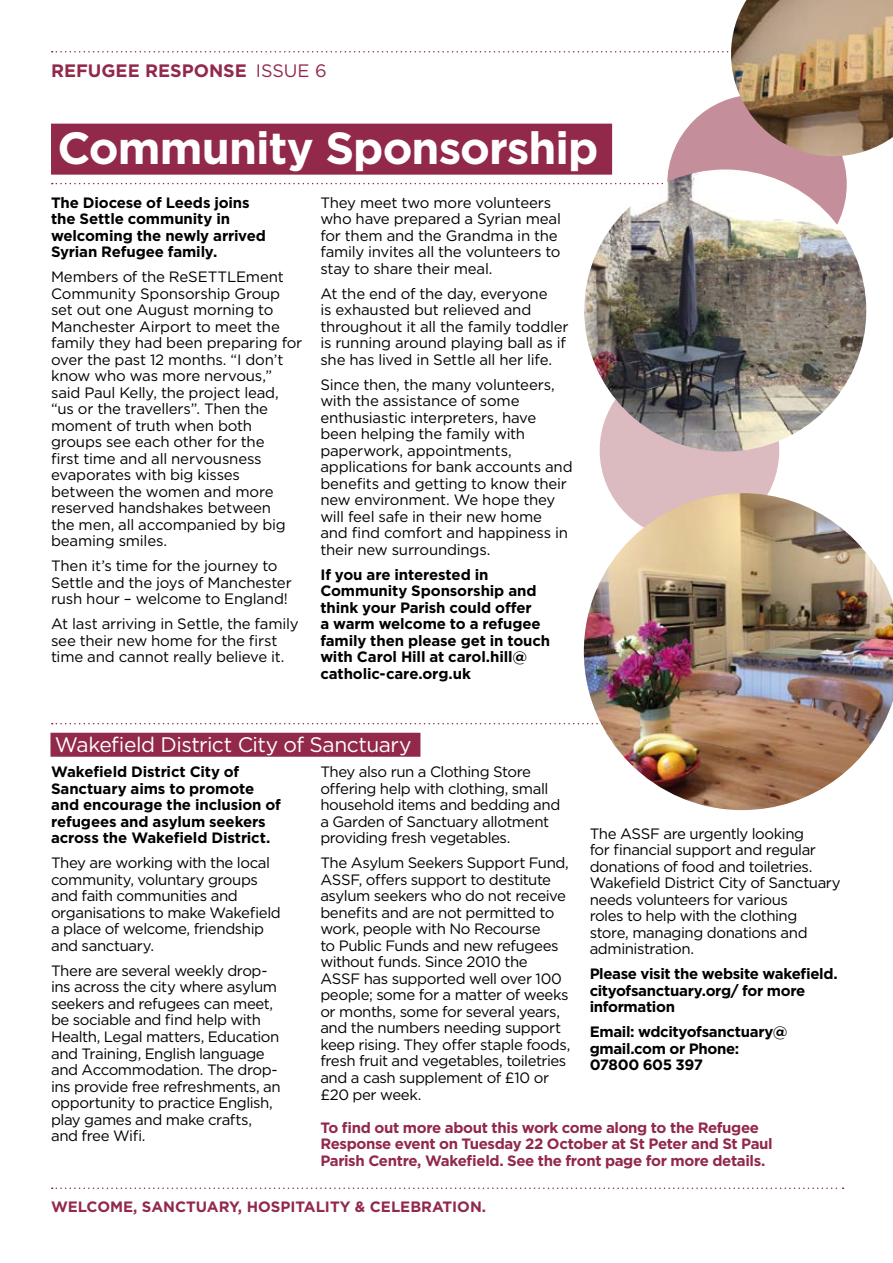
<style>
.page{position:relative;width:893px;height:1263px;background:#fff}
.page>*{position:absolute;margin:0;border:0;box-sizing:border-box;transform-origin:0 0}
.t1{font:700 45px "Gotham";letter-spacing:-.02em;color:#fff}
.t2{font:21px "Gotham";letter-spacing:-.02em;color:#fff}
.t3{font:700 18px "Gotham";color:#92294a}
.t4{font:15px/16.5px "Gotham";letter-spacing:-.025em;color:#000}
.t5{font:700 15px/16.5px "Gotham";letter-spacing:-.01em;color:#000}
.t6{font:700 15px/16.5px "Gotham";letter-spacing:-.02em;color:#92294a}
.t7{font:700 15px "Gotham";color:#92294a}
.s1{font-weight:400}
</style>
<div class="page">
<svg style="left:52px;top:51px;width:677px;height:2px"></svg>
<svg style="left:52px;top:183px;width:611px;height:1px"></svg>
<svg style="left:52px;top:1187px;width:792px;height:2px"></svg>
<div style="left:51px;top:124px;width:561px;height:51px;background:#92294a"></div>
<div style="left:600px;top:360px;width:179px;height:180px;background:#dbbac0;border-radius:50%"></div>
<div style="left:667px;top:95px;width:180px;height:179px;background:#c48f9a;border-radius:50%"></div>
<img style="left:584px;top:169px;width:282px;height:283px;border-radius:141px">
<svg style="left:52px;top:723px;width:532px;height:1px"></svg>
<div style="left:50px;top:733px;width:370px;height:24px;background:#92294a"></div>
<img style="left:584px;top:493px;width:309px;height:317px">
<img style="left:731px;top:0;width:162px;height:156px">
<p class="t3" style="left:51px;top:59px;width:277px">REFUGEE RESPONSE <span class="s1">ISSUE 6</span></p>
<h1 class="t1" style="left:57px;top:118px;width:542px">Community Sponsorship</h1>
<p class="t5" style="left:51px;top:194px;width:216px">The Diocese of Leeds joins the Settle community in welcoming the newly arrived<br>Syrian Refugee family.</p>
<p class="t4" style="left:51px;top:268px;width:253px">Members of the ReSETTLEment<br>Community Sponsorship Group set out one August morning to<br>Manchester Airport to meet the family they had been preparing for over the past 12 months. “I don’t know who was more nervous,” said Paul Kelly, the project lead, “us or the travellers”. Then the moment of truth when both groups see each other for the<br>first time and all nervousness evaporates with big kisses between the women and more reserved handshakes between<br>the men, all accompanied by big beaming smiles.</p>
<p class="t4" style="left:51px;top:557px;width:242px">Then it’s time for the journey to<br>Settle and the joys of Manchester rush hour – welcome to England!</p>
<p class="t4" style="left:51px;top:615px;width:249px">At last arriving in Settle, the family see their new home for the first time and cannot really believe it.</p>
<p class="t4" style="left:320px;top:194px;width:242px">They meet two more volunteers who have prepared a Syrian meal for them and the Grandma in the family invites all the volunteers to stay to share their meal.</p>
<p class="t4" style="left:320px;top:285px;width:250px">At the end of the day, everyone<br>is exhausted but relieved and throughout it all the family toddler is running around playing ball as if she has lived in Settle all her life.</p>
<p class="t4" style="left:320px;top:376px;width:254px">Since then, the many volunteers, with the assistance of some enthusiastic interpreters, have been helping the family with paperwork, appointments, applications for bank accounts and benefits and getting to know their new environment. We hope they will feel safe in their new home and find comfort and happiness in their new surroundings.</p>
<p class="t5" style="left:320px;top:566px;width:231px">If you are interested in<br>Community Sponsorship and think your Parish could offer<br>a warm welcome to a refugee family then please get in touch with Carol Hill at carol.hill@ catholic-care.org.uk</p>
<h2 class="t2" style="left:55px;top:732px;width:358px">Wakefield District City of Sanctuary</h2>
<p class="t5" style="left:51px;top:764px;width:231px">Wakefield District City of<br>Sanctuary aims to promote and encourage the inclusion of refugees and asylum seekers across the Wakefield District.</p>
<p class="t4" style="left:51px;top:854px;width:231px">They are working with the local community, voluntary groups and faith communities and organisations to make Wakefield a place of welcome, friendship and sanctuary.</p>
<p class="t4" style="left:51px;top:962px;width:231px">There are several weekly drop&shy;ins across the city where asylum seekers and refugees can meet, be sociable and find help with<br>Health, Legal matters, Education and Training, English language and Accommodation. The drop&shy;ins provide free refreshments, an opportunity to practice English, play games and make crafts, and free Wifi.</p>
<p class="t4" style="left:320px;top:763px;width:242px">They also run a Clothing Store offering help with clothing, small household items and bedding and a Garden of Sanctuary allotment providing fresh vegetables.</p>
<p class="t4" style="left:320px;top:854px;width:252px">The Asylum Seekers Support Fund,<br>ASSF, offers support to destitute asylum seekers who do not receive benefits and are not permitted to work, people with No Recourse<br>to Public Funds and new refugees without funds. Since 2010 the<br>ASSF has supported well over 100 people; some for a matter of weeks or months, some for several years, and the numbers needing support keep rising. They offer staple foods, fresh fruit and vegetables, toiletries and a cash supplement of £10 or £20 per week.</p>
<p class="t4" style="left:590px;top:825px;width:253px">The ASSF are urgently looking<br>for financial support and regular donations of food and toiletries.<br>Wakefield District City of Sanctuary needs volunteers for various<br>roles to help with the clothing<br>store, managing donations and administration.</p>
<p class="t5" style="left:590px;top:965px;width:250px">Please visit the website wakefield. cityofsanctuary.org/ for more information</p>
<p class="t5" style="left:590px;top:1023px;width:199px">Email: wdcityofsanctuary@ gmail.com or Phone:<br>07800 605 397</p>
<p class="t6" style="left:320px;top:1119px;width:454px">To find out more about this work come along to the Refugee<br>Response event on Tuesday 22 October at St Peter and St Paul<br>Parish Centre, Wakefield. See the front page for more details.</p>
<p class="t7" style="left:51px;top:1197px;width:437px">WELCOME, SANCTUARY, HOSPITALITY &amp; CELEBRATION.</p>
</div>
